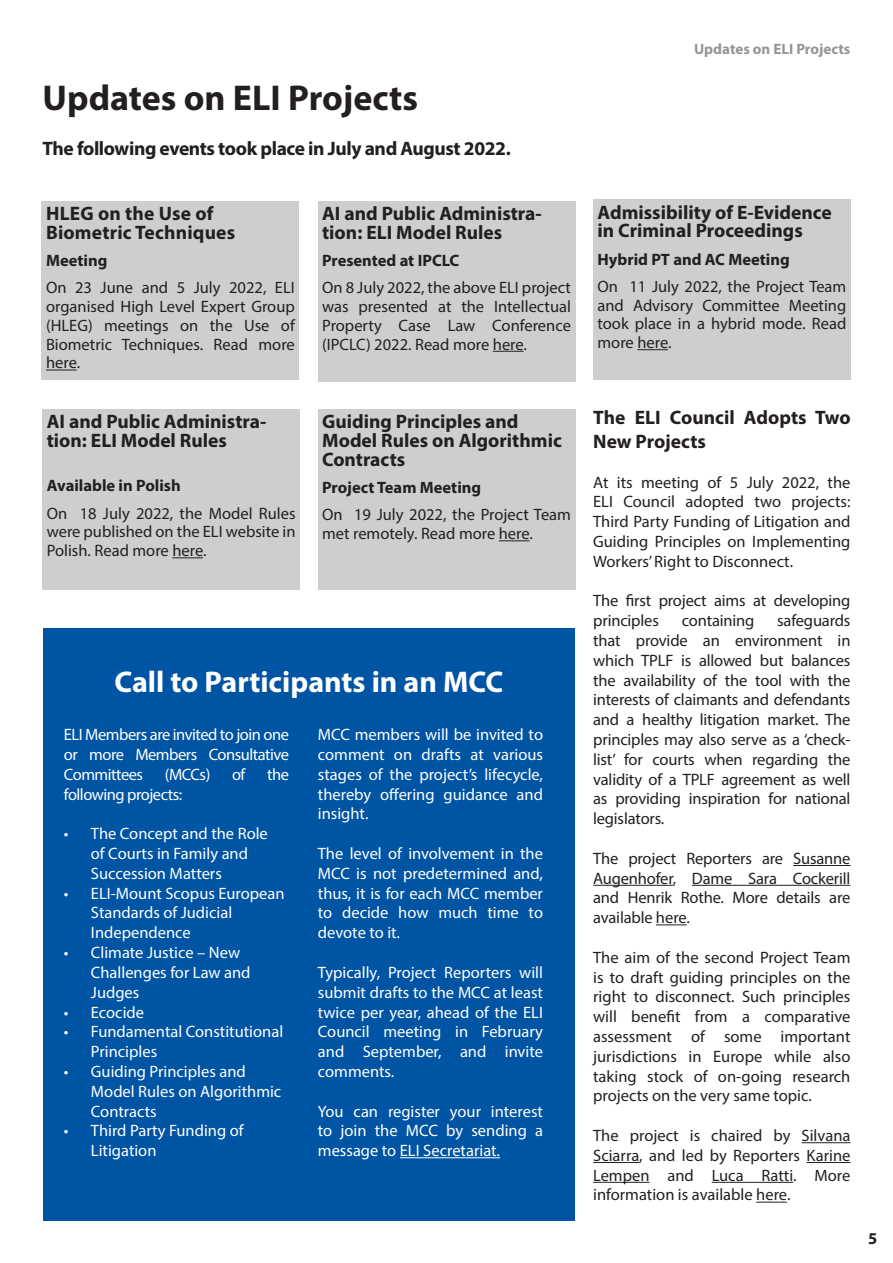
<style>
.page{position:relative;width:893px;height:1263px;background:#fff}
.page>*{position:absolute;margin:0;border:0;box-sizing:border-box;transform-origin:0 0}
.Smaller_Heading_alig{font:700 36px "Myriad Pro";color:#231f20}
.t1{font:700 30px "Myriad Pro";color:#fff}
.text_bullet_copy_2{font:700 19.5px/18.8px "Myriad Pro";color:#231f20}
.Larger_Heading_align{font:700 19.5px "Myriad Pro";letter-spacing:-.02em;color:#231f20}
.Spotlight_heading{font:700 19.5px/23.4px "Myriad Pro";color:#231f20}
.text_bullet_copy_2-2{font:16.5px/19.8px "Myriad Pro";color:#231f20;text-align:justify}
.t2{font:16.5px/19.8px "Myriad Pro";color:#fff}
.text_bullet_copy_2-3{font:700 16.5px "Myriad Pro";color:#231f20}
.t3{font:16.5px "Myriad Pro";letter-spacing:-.03em;color:#fff}
.Column{font:700 15px "Myriad Pro";color:#939598}
</style>
<div class="page">
<div style="left:318px;top:201px;width:257px;height:181px;background:#cdced0"></div>
<hr style="left:493px;top:351px;width:31px;height:1px;background:#231f20">
<div style="left:42px;top:201px;width:257px;height:179px;background:#cdced0"></div>
<hr style="left:46px;top:370px;width:31px;height:1px;background:#231f20">
<div style="left:593px;top:200px;width:258px;height:180px;background:#cdced0"></div>
<hr style="left:637px;top:349px;width:31px;height:1px;background:#231f20">
<div style="left:43px;top:409px;width:257px;height:181px;background:#cdced0"></div>
<hr style="left:172px;top:557px;width:31px;height:1px;background:#231f20">
<div style="left:318px;top:409px;width:257px;height:181px;background:#cdced0"></div>
<hr style="left:499px;top:540px;width:30px;height:1px;background:#231f20">
<hr style="left:793px;top:865px;width:57px;height:1px;background:#231f20">
<hr style="left:593px;top:885px;width:80px;height:1px;background:#231f20">
<hr style="left:692px;top:885px;width:158px;height:1px;background:#231f20">
<hr style="left:656px;top:924px;width:31px;height:1px;background:#231f20">
<hr style="left:802px;top:1142px;width:48px;height:1px;background:#231f20">
<hr style="left:593px;top:1162px;width:46px;height:1px;background:#231f20">
<hr style="left:806px;top:1162px;width:44px;height:1px;background:#231f20">
<hr style="left:593px;top:1182px;width:56px;height:1px;background:#231f20">
<hr style="left:712px;top:1182px;width:81px;height:1px;background:#231f20">
<hr style="left:756px;top:1202px;width:31px;height:1px;background:#231f20">
<div style="left:43px;top:627px;width:532px;height:593px;background:#0054a4"></div>
<hr style="left:400px;top:1157px;width:100px;height:1px;background:#fff">
<p class="Smaller_Heading_alig" style="left:43px;top:75px;width:377px">Updates on ELI Projects</p>
<p class="Larger_Heading_align" style="left:43px;top:136px;width:470px">The following events took place in July and August 2022.</p>
<p class="text_bullet_copy_2" style="left:46px;top:203px;width:191px">HLEG on the Use of<br>Biometric Techniques</p>
<p class="text_bullet_copy_2-3" style="left:46px;top:250px;width:63px">Meeting</p>
<p class="text_bullet_copy_2-2" style="left:46px;top:278px;width:250px;line-height:18.8px">On 23 June and 5 July 2022, ELI organised High Level Expert Group (HLEG) meetings on the Use of Biometric Techniques. Read more here.</p>
<p class="text_bullet_copy_2" style="left:47px;top:412px;width:221px">AI and Public Administra&shy;tion: ELI Model Rules</p>
<p class="text_bullet_copy_2-3" style="left:47px;top:475px;width:135px">Available in Polish</p>
<p class="text_bullet_copy_2-2" style="left:47px;top:503px;width:250px;line-height:18.8px">On 18 July 2022, the Model Rules were published on the ELI website in Polish. Read more here.</p>
<p class="text_bullet_copy_2" style="left:322px;top:203px;width:221px">AI and Public Administra&shy;tion: ELI Model Rules</p>
<p class="text_bullet_copy_2-3" style="left:322px;top:250px;width:139px">Presented at IPCLC</p>
<p class="text_bullet_copy_2-2" style="left:322px;top:278px;width:250px;line-height:18.8px">On 8 July 2022, the above ELI project was presented at the Intellectual Property Case Law Conference (IPCLC) 2022. Read more here.</p>
<p class="text_bullet_copy_2" style="left:322px;top:412px;width:241px">Guiding Principles and<br>Model Rules on Algorithmic<br>Contracts</p>
<p class="text_bullet_copy_2-3" style="left:322px;top:477px;width:161px">Project Team Meeting</p>
<p class="text_bullet_copy_2-2" style="left:322px;top:505px;width:250px;line-height:18.8px">On 19 July 2022, the Project Team met remotely. Read more here.</p>
<p class="t1" style="left:114px;top:663px;width:390px">Call to Participants in an MCC</p>
<p class="t2" style="left:64px;top:724px;width:227px;text-align:justify">ELI Members are invited to join one or more Members Consultative Committees</p>
<p class="t2" style="left:165px;top:764px;width:47px">(MCCs)</p>
<p class="t2" style="left:232px;top:764px;width:15px">of</p>
<p class="t2" style="left:267px;top:764px;width:23px">the</p>
<p class="t3" style="left:64px;top:784px;width:120px">following projects:</p>
<p class="t2" style="left:91px;top:823px;width:178px;text-indent:-27px">• The Concept and the Role of Courts in Family and<br>Succession Matters</p>
<p class="t2" style="left:91px;top:883px;width:195px;text-indent:-27px">• ELI-Mount Scopus European<br>Standards of Judicial<br>Independence</p>
<p class="t2" style="left:91px;top:942px;width:161px;text-indent:-27px">• Climate Justice – New<br>Challenges for Law and<br>Judges</p>
<p class="t2" style="left:64px;top:1002px;width:82px">• Ecocide</p>
<p class="t2" style="left:91px;top:1021px;width:194px;text-indent:-27px">• Fundamental Constitutional<br>Principles</p>
<p class="t2" style="left:91px;top:1061px;width:192px;text-indent:-27px">• Guiding Principles and<br>Model Rules on Algorithmic<br>Contracts</p>
<p class="t2" style="left:91px;top:1120px;width:154px;text-indent:-27px">• Third Party Funding of<br>Litigation</p>
<p class="t2" style="left:318px;top:724px;width:227px;text-align:justify">MCC members will be invited to comment on drafts at various stages of the project’s lifecycle, thereby offering guidance and insight.</p>
<p class="t2" style="left:318px;top:843px;width:227px;text-align:justify">The level of involvement in the MCC is not predetermined and, thus, it is for each MCC member to decide how much time to devote to it.</p>
<p class="t2" style="left:318px;top:962px;width:227px;text-align:justify">Typically, Project Reporters will submit drafts to the MCC at least twice per year, ahead of the ELI Council meeting in February and September, and invite comments.</p>
<p class="t2" style="left:318px;top:1101px;width:227px;text-align:justify">You can register your interest to join the MCC by sending a message to ELI Secretariat.</p>
<p class="Column" style="left:694px;top:39px;width:158px">Updates on ELI Projects</p>
<p class="text_bullet_copy_2" style="left:597px;top:202px;width:236px">Admissibility of E-Evidence in Criminal Proceedings</p>
<p class="text_bullet_copy_2-3" style="left:597px;top:248px;width:194px">Hybrid PT and AC Meeting</p>
<p class="text_bullet_copy_2-2" style="left:597px;top:277px;width:250px;line-height:18.8px">On 11 July 2022, the Project Team and Advisory Committee Meeting took place in a hybrid mode. Read more here.</p>
<p class="Spotlight_heading" style="left:593px;top:405px;width:259px">The ELI Council Adopts Two<br>New Projects</p>
<p class="text_bullet_copy_2-2" style="left:593px;top:472px;width:259px">At its meeting of 5 July 2022, the ELI Council adopted two projects:<br>Third Party Funding of Litigation and Guiding Principles on Implementing Workers’ Right to Disconnect.</p>
<p class="text_bullet_copy_2-2" style="left:593px;top:591px;width:259px">The first project aims at developing principles</p>
<p class="text_bullet_copy_2-2" style="left:593px;top:610px;width:259px;text-indent:184px">safeguards that provide an environment in which TPLF is allowed but balances the availability of the tool with the interests of claimants and defendants and a healthy litigation market. The principles may also serve as a ‘check&shy;list’ for courts when regarding the validity of a TPLF agreement as well as providing inspiration for national legislators.</p>
<p class="text_bullet_copy_2-2" style="left:593px;top:848px;width:259px">The project Reporters are Susanne Augenhofer, Dame Sara Cockerill and Henrik Rothe. More details are available here.</p>
<p class="text_bullet_copy_2-2" style="left:593px;top:947px;width:259px">The aim of the second Project Team is to draft guiding principles on the right to disconnect. Such principles will benefit from a comparative assessment of some important jurisdictions in Europe while also taking stock of on-going research projects on the very same topic.</p>
<p class="text_bullet_copy_2-2" style="left:593px;top:1125px;width:259px">The project is chaired by Silvana Sciarra, and led by Reporters Karine Lempen and Luca Ratti. More information is available here.</p>
<p class="text_bullet_copy_2-2" style="left:682px;top:610px;width:74px">containing</p>
<p class="text_bullet_copy_2-3" style="left:868px;top:1227px;width:11px">5</p>
</div>
